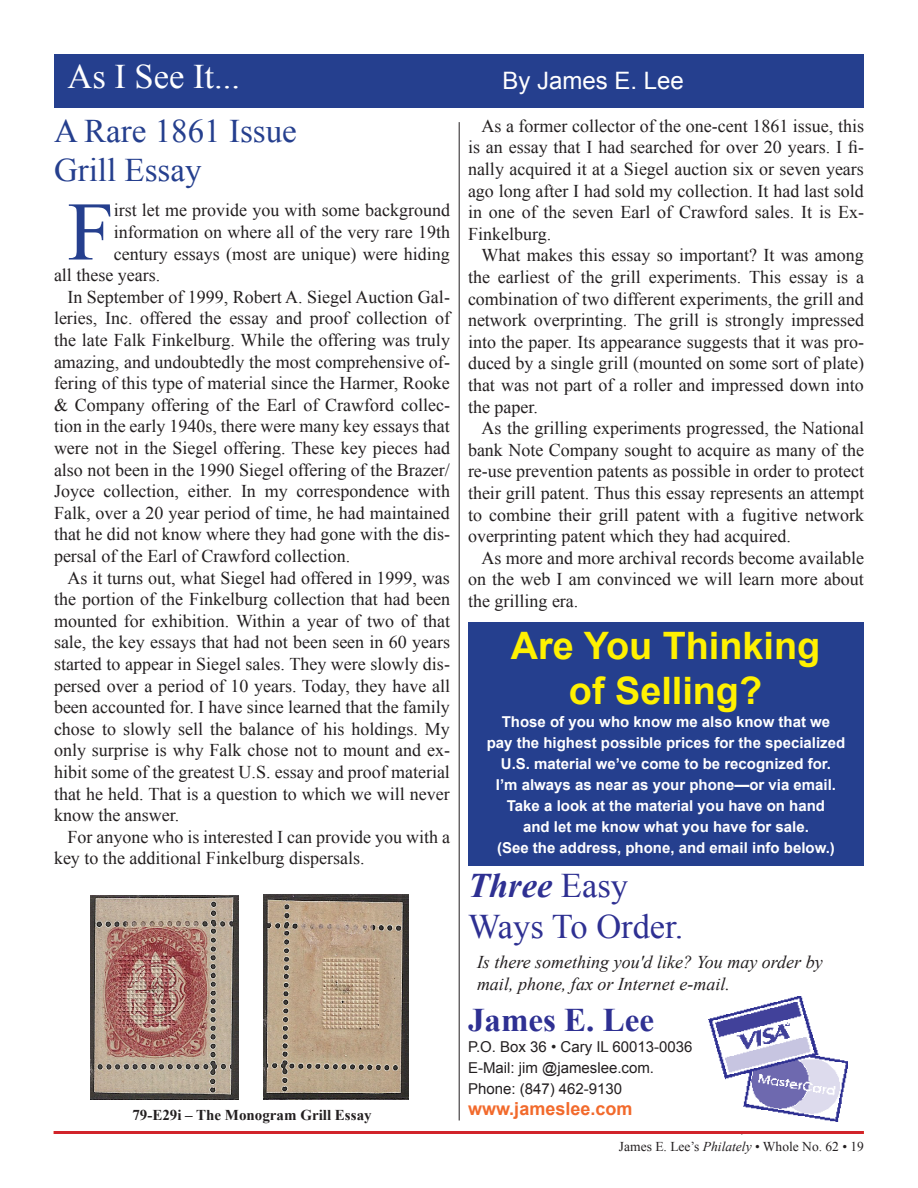
<style>
.page{position:relative;width:918px;height:1188px;background:#fff}
.page>*{position:absolute;margin:0;border:0;box-sizing:border-box;transform-origin:0 0}
.t1{font:83.25px "Times New Roman";color:#253f8e}
.t2{font:700 37.8px "Arial";color:#fff101}
.t3{font:34.5px/41.4px "Times New Roman";color:#2e3092}
.t4{font:34.5px "Times New Roman";color:#fff}
.t5{font:33px "Times New Roman";color:#253f8e}
.t6{font:700 33px "Times New Roman";color:#2e3092}
.t7{font:24px "Arial";color:#fff}
.t8{font:18px/21.6px "Times New Roman";color:#231f20;text-align:justify}
.t9{font:italic 18px "Times New Roman";color:#231f20}
.t10{font:700 18px "Arial";color:#f26a2c}
.t11{font:700 15px/21px "Arial";color:#fff;text-align:center}
.t12{font:15px "Arial";color:#231f20}
.t13{font:700 15px "Times New Roman";color:#231f20}
.t14{font:13.5px "Times New Roman";color:#231f20}
.s1{font-weight:700;font-style:italic}
.s2{font-style:italic}
</style>
<div class="page">
<div style="left:54px;top:54px;width:810px;height:54px;background:#253f8e"></div>
<img style="left:709px;top:997px;width:138px;height:125px">
<hr style="left:459px;top:122px;width:1px;height:998px;background:#231f20">
<hr style="left:54px;top:1131px;width:810px;height:3px;background:#d1232a">
<div style="left:468px;top:622px;width:396px;height:244px;background:#253f8e"></div>
<img style="left:90px;top:895px;width:148px;height:205px">
<img style="left:263px;top:895px;width:146px;height:205px">
<p class="t4" style="left:68px;top:53px;width:174px">As I See It...</p>
<p class="t7" style="left:502px;top:65px;width:183px">By James E. Lee</p>
<p class="t5" style="left:54px;top:108px;width:244px">A Rare 1861 Issue</p>
<p class="t5" style="left:54px;top:148px;width:149px">Grill Essay</p>
<p class="t1" style="left:68px;top:176px;width:48px">F</p>
<p class="t8" style="left:114px;top:199px;width:338px">irst let me provide you with some background</p>
<p class="t8" style="left:114px;top:221px;width:338px">information on where all of the very rare 19th</p>
<p class="t8" style="left:114px;top:242px;width:338px">century essays (most are unique) were hiding</p>
<p class="t8" style="left:54px;top:264px;width:108px">all these years.</p>
<p class="t8" style="left:54px;top:286px;width:398px;text-indent:14px">In September of 1999, Robert A. Siegel Auction Gal&shy;leries, Inc. offered the essay and proof collection of the late Falk Finkelburg. While the offering was truly amazing, and undoubtedly the most comprehensive of&shy;fering of this type of material since the Harmer, Rooke &amp; Company offering of the Earl of Crawford collec&shy;tion in the early 1940s, there were many key essays that were not in the Siegel offering. These key pieces had also not been in the 1990 Siegel offering of the Brazer/ Joyce collection, either. In my correspondence with Falk, over a 20 year period of time, he had maintained that he did not know where they had gone with the dis&shy;persal of the Earl of Crawford collection.</p>
<p class="t8" style="left:54px;top:566px;width:398px;text-indent:14px">As it turns out, what Siegel had offered in 1999, was the portion of the Finkelburg collection that had been mounted for exhibition. Within a year of two of that sale, the key essays that had not been seen in 60 years started to appear in Siegel sales. They were slowly dis&shy;persed over a period of 10 years. Today, they have all been accounted for. I have since learned that the family chose to slowly sell the balance of his holdings. My only surprise is why Falk chose not to mount and ex&shy;hibit some of the greatest U.S. essay and proof material that he held. That is a question to which we will never know the answer.</p>
<p class="t8" style="left:54px;top:826px;width:398px;text-indent:14px">For anyone who is interested I can provide you with a key to the additional Finkelburg dispersals.</p>
<p class="t13" style="left:132px;top:1105px;width:241px">79-E29i – The Monogram Grill Essay</p>
<p class="t8" style="left:468px;top:115px;width:398px;text-indent:14px">As a former collector of the one-cent 1861 issue, this is an essay that I had searched for over 20 years. I fi&shy;nally acquired it at a Siegel auction six or seven years ago long after I had sold my collection. It had last sold in one of the seven Earl of Crawford sales. It is Ex-Finkelburg.</p>
<p class="t8" style="left:468px;top:244px;width:398px;text-indent:14px">What makes this essay so important? It was among the earliest of the grill experiments. This essay is a combination of two different experiments, the grill and network overprinting. The grill is strongly impressed into the paper. Its appearance suggests that it was pro&shy;duced by a single grill (mounted on some sort of plate) that was not part of a roller and impressed down into the paper.</p>
<p class="t8" style="left:468px;top:417px;width:398px;text-indent:14px">As the grilling experiments progressed, the National bank Note Company sought to acquire as many of the re-use prevention patents as possible in order to protect their grill patent. Thus this essay represents an attempt to combine their grill patent with a fugitive network overprinting patent which they had acquired.</p>
<p class="t8" style="left:468px;top:547px;width:398px;text-indent:14px">As more and more archival records become available on the web I am convinced we will learn more about the grilling era.</p>
<p class="t2" style="left:511px;top:620px;width:311px">Are You Thinking</p>
<p class="t2" style="left:569px;top:666px;width:195px">of Selling?</p>
<p class="t11" style="left:502px;top:712px;width:330px">Those of you who know me also know that we</p>
<p class="t11" style="left:487px;top:733px;width:360px">pay the highest possible prices for the specialized<br>U.S. material we’ve come to be recognized for.</p>
<p class="t11" style="left:496px;top:775px;width:342px">I’m always as near as your phone—or via email.</p>
<p class="t11" style="left:507px;top:796px;width:320px">Take a look at the material you have on hand</p>
<p class="t11" style="left:523px;top:817px;width:287px">and let me know what you have for sale.</p>
<p class="t11" style="left:497px;top:838px;width:339px">(See the address, phone, and email info below.)</p>
<p class="t3" style="left:468px;top:864px;width:217px"><span class="s1">Three</span> Easy<br>Ways To Order.</p>
<p class="t9" style="left:477px;top:950px;width:347px">Is there something you'd like? You may order by</p>
<p class="t9" style="left:477px;top:971px;width:254px">mail, phone, fax or Internet e-mail.</p>
<p class="t6" style="left:468px;top:997px;width:188px">James E. Lee</p>
<p class="t12" style="left:468px;top:1037px;width:226px">P.O. Box 36 • Cary IL 60013-0036</p>
<p class="t12" style="left:468px;top:1058px;width:188px">E-Mail: jim @jameslee.com.</p>
<p class="t12" style="left:468px;top:1079px;width:156px">Phone: (847) 462-9130</p>
<p class="t10" style="left:468px;top:1097px;width:166px">www.jameslee.com</p>
<p class="t14" style="left:619px;top:1137px;width:247px">James E. Lee’s <span class="s2">Philately</span> • Whole No. 62 • 19</p>
</div>
